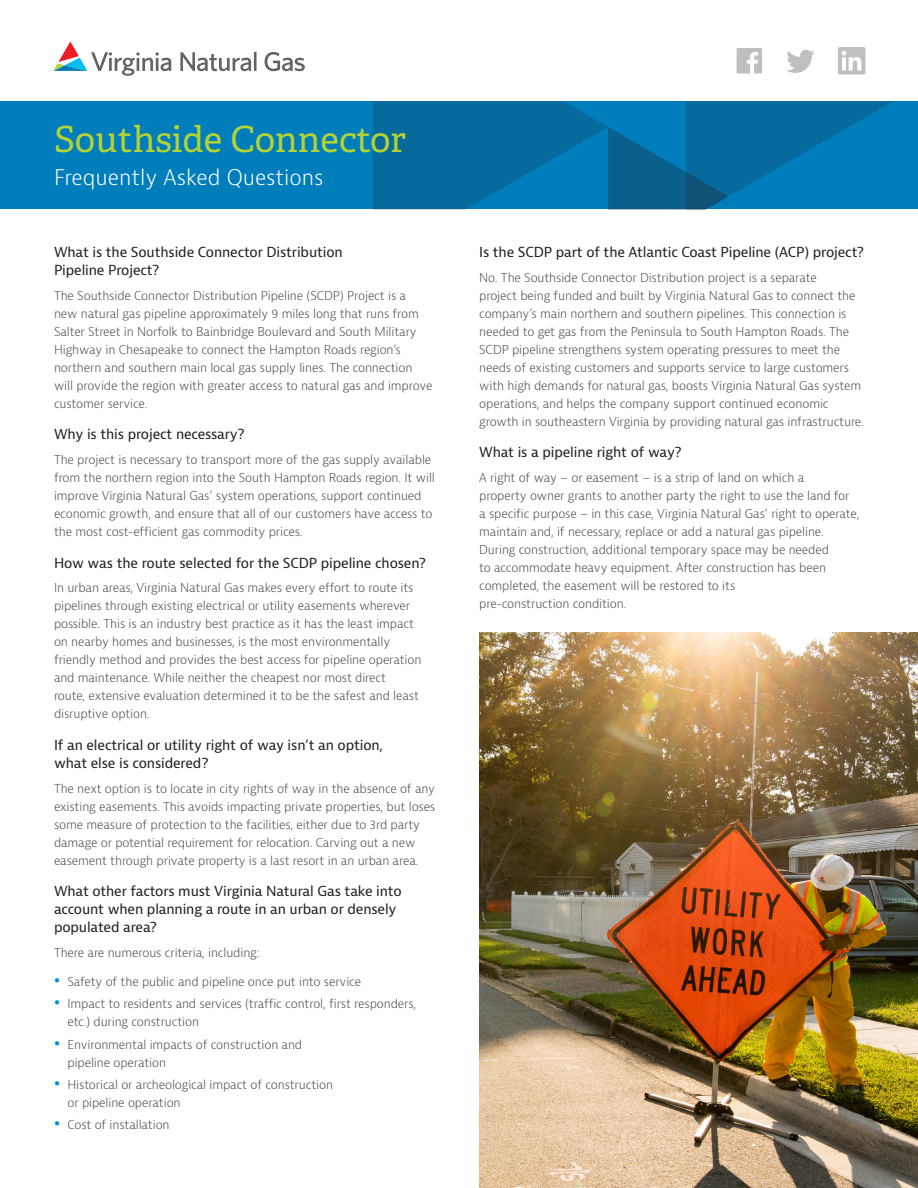
<style>
.page{position:relative;width:918px;height:1188px;background:#fff}
.page>*{position:absolute;margin:0;border:0;box-sizing:border-box;transform-origin:0 0}
.t1{font:36px "Adelle";color:#b3d234}
.t2{font:300 21px "Bernina Sans";color:#fff}
.titles{font:13.5px/18px "Bernina Sans";letter-spacing:-.01em;color:#231f20}
.copy{font:300 12px/18px "Bernina Sans";letter-spacing:-.01em;color:#4b4c4d}
.s1{font-weight:700;font-size:18px;color:#058ec5}
</style>
<div class="page">
<svg style="left:737px;top:48px;width:25px;height:25px"></svg>
<svg style="left:787px;top:50px;width:27px;height:23px"></svg>
<div style="left:838px;top:47px;width:27px;height:28px;background:linear-gradient(to bottom,#bebfc1,#bebfc1);border-radius:2px"></div>
<svg style="left:842px;top:51px;width:19px;height:19px"></svg>
<svg style="left:53px;top:41px;width:252px;height:35px"></svg>
<div style="left:0;top:101px;width:918px;height:108px;background:#007dbb"></div>
<svg style="left:373px;top:101px;width:520px;height:108px"></svg>
<img style="left:479px;top:633px;width:439px;height:555px">
<p class="t1" style="left:54px;top:117px;width:354px">Southside Connector</p>
<p class="t2" style="left:54px;top:164px;width:271px">Frequently Asked Questions</p>
<p class="titles" style="left:54px;top:243px;width:290px">What is the Southside Connector Distribution<br>Pipeline Project?</p>
<p class="copy" style="left:54px;top:287px;width:380px">The Southside Connector Distribution Pipeline (SCDP) Project is a new natural gas pipeline approximately 9 miles long that runs from Salter Street in Norfolk to Bainbridge Boulevard and South Military Highway in Chesapeake to connect the Hampton Roads region’s northern and southern main local gas supply lines. The connection will provide the region with greater access to natural gas and improve customer service.</p>
<p class="titles" style="left:54px;top:426px;width:192px">Why is this project necessary?</p>
<p class="copy" style="left:54px;top:451px;width:382px">The project is necessary to transport more of the gas supply available from the northern region into the South Hampton Roads region. It will improve Virginia Natural Gas’ system operations, support continued economic growth, and ensure that all of our customers have access to the most cost-efficient gas commodity prices.</p>
<p class="titles" style="left:54px;top:554px;width:373px">How was the route selected for the SCDP pipeline chosen?</p>
<p class="copy" style="left:54px;top:579px;width:369px">In urban areas, Virginia Natural Gas makes every effort to route its pipelines through existing electrical or utility easements wherever possible. This is an industry best practice as it has the least impact on nearby homes and businesses, is the most environmentally friendly method and provides the best access for pipeline operation and maintenance. While neither the cheapest nor most direct<br>route, extensive evaluation determined it to be the safest and least disruptive option.</p>
<p class="titles" style="left:54px;top:736px;width:331px">If an electrical or utility right of way isn’t an option, what else is considered?</p>
<p class="copy" style="left:54px;top:779px;width:383px">The next option is to locate in city rights of way in the absence of any existing easements. This avoids impacting private properties, but loses some measure of protection to the facilities, either due to 3rd party damage or potential requirement for relocation. Carving out a new easement through private property is a last resort in an urban area.</p>
<p class="titles" style="left:54px;top:882px;width:349px">What other factors must Virginia Natural Gas take into account when planning a route in an urban or densely populated area?</p>
<p class="copy" style="left:54px;top:944px;width:207px">There are numerous criteria, including:</p>
<p class="copy" style="left:54px;top:973px;width:309px"><span class="s1">•</span> Safety of the public and pipeline once put into service</p>
<p class="copy" style="left:68px;top:995px;width:350px;text-indent:-14px"><span class="s1">•</span> Impact to residents and services (traffic control, first responders, etc.) during construction</p>
<p class="copy" style="left:68px;top:1035px;width:236px;text-indent:-14px"><span class="s1">•</span> Environmental impacts of construction and pipeline operation</p>
<p class="copy" style="left:68px;top:1076px;width:267px;text-indent:-14px"><span class="s1">•</span> Historical or archeological impact of construction or pipeline operation</p>
<p class="copy" style="left:54px;top:1116px;width:117px"><span class="s1">•</span> Cost of installation</p>
<p class="titles" style="left:479px;top:243px;width:386px">Is the SCDP part of the Atlantic Coast Pipeline (ACP) project?</p>
<p class="copy" style="left:479px;top:269px;width:386px">No. The Southside Connector Distribution project is a separate<br>project being funded and built by Virginia Natural Gas to connect the company’s main northern and southern pipelines. This connection is needed to get gas from the Peninsula to South Hampton Roads. The SCDP pipeline strengthens system operating pressures to meet the needs of existing customers and supports service to large customers with high demands for natural gas, boosts Virginia Natural Gas system operations, and helps the company support continued economic growth in southeastern Virginia by providing natural gas infrastructure.</p>
<p class="titles" style="left:479px;top:444px;width:204px">What is a pipeline right of way?</p>
<p class="copy" style="left:479px;top:469px;width:382px">A right of way – or easement – is a strip of land on which a<br>property owner grants to another party the right to use the land for<br>a specific purpose – in this case, Virginia Natural Gas’ right to operate, maintain and, if necessary, replace or add a natural gas pipeline.<br>During construction, additional temporary space may be needed<br>to accommodate heavy equipment. After construction has been completed, the easement will be restored to its<br>pre-construction condition.</p>
</div>
